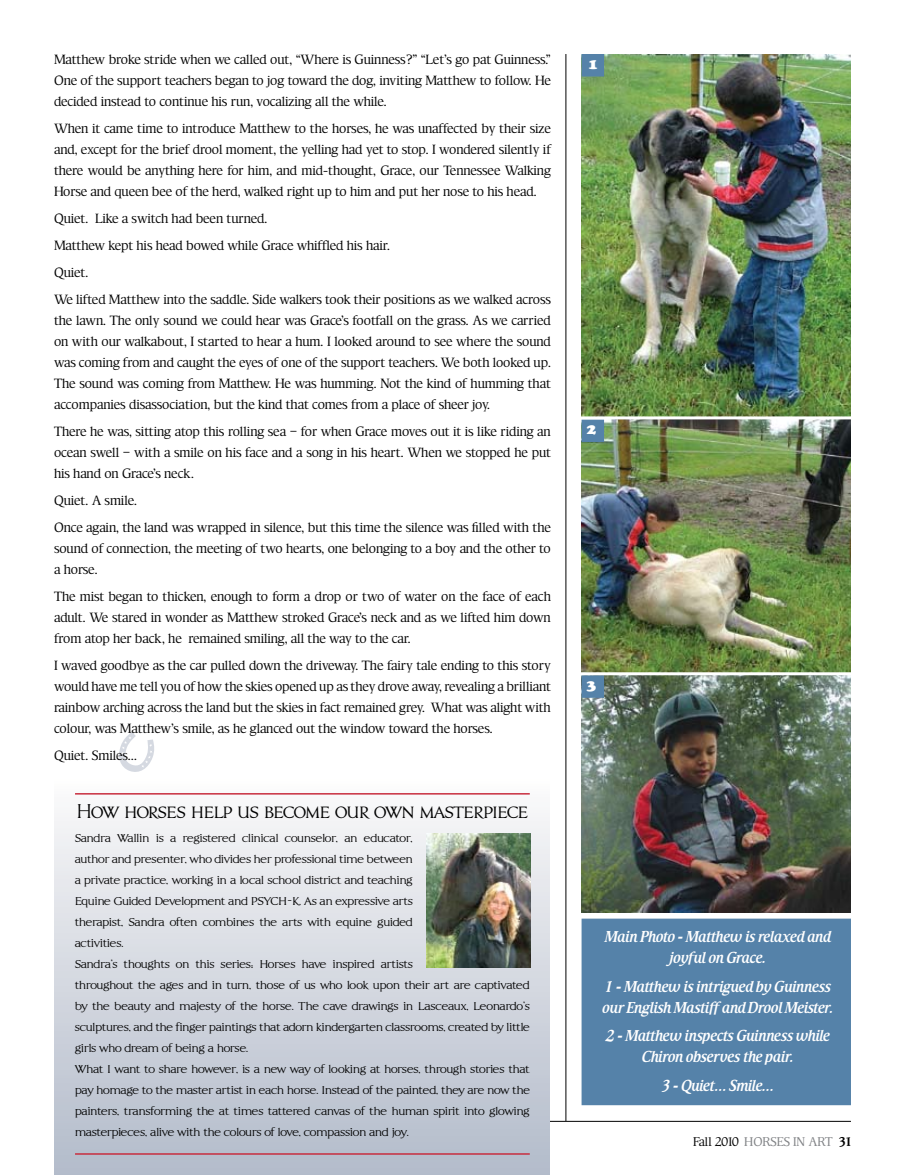
<style>
.page{position:relative;width:905px;height:1175px;background:#fff}
.page>*{position:absolute;margin:0;border:0;box-sizing:border-box;transform-origin:0 0}
.t1{font:22.5px "LHF Essendine Small Caps";color:#000}
.t2{font:italic 600 15px/21px "TF Habitat";color:#fff;text-align:center}
.t3{font:15px "Cooper Black Std";color:#fff}
.t4{font:12.75px/21px "TF Habitat";color:#000;text-align:justify}
.t5{font:12.75px/21px "LHF Essendine";color:#000}
.t6{font:12px "TF Habitat";color:#808285}
.s1{color:#000}
.s2{font-weight:600;color:#000}
</style>
<div class="page">
<img style="left:581px;top:419px;width:269px;height:493px">
<img style="left:581px;top:55px;width:269px;height:361px">
<hr style="left:54px;top:1121px;width:796px;height:1px;background:#000">
<svg style="left:119px;top:732px;width:35px;height:40px"></svg>
<div style="left:54px;top:777px;width:495px;height:397px;background:linear-gradient(to bottom,#fafafa,#b2bac9)"></div>
<hr style="left:565px;top:54px;width:1px;height:1066px;background:#000">
<div style="left:581px;top:54px;width:23px;height:23px;background:#5582a9;border:2px solid #5582a9"></div>
<div style="left:581px;top:675px;width:23px;height:23px;background:#5582a9;border:2px solid #5582a9"></div>
<div style="left:581px;top:918px;width:269px;height:187px;background:#5582a9;border:2px solid #5582a9"></div>
<div style="left:581px;top:419px;width:23px;height:23px;background:#5582a9;border:2px solid #5582a9"></div>
<hr style="left:574px;top:672px;width:280px;height:3px;background:#fff">
<hr style="left:75px;top:793px;width:455px;height:1px;background:#c82d3e">
<hr style="left:75px;top:1153px;width:455px;height:1px;background:#c82d3e">
<img style="left:426px;top:833px;width:104px;height:134px">
<p class="t4" style="left:54px;top:49px;width:498px">Matthew broke stride when we called out, “Where is Guinness?” “Let’s go pat Guinness.” One of the support teachers began to jog toward the dog, inviting Matthew to follow. He decided instead to continue his run, vocalizing all the while.</p>
<p class="t4" style="left:54px;top:118px;width:498px">When it came time to introduce Matthew to the horses, he was unaffected by their size and, except for the brief drool moment, the yelling had yet to stop. I wondered silently if there would be anything here for him, and mid-thought, Grace, our Tennessee Walking Horse and queen bee of the herd, walked right up to him and put her nose to his head.</p>
<p class="t4" style="left:54px;top:205px;width:498px;line-height:27px;text-align:left">Quiet. Like a switch had been turned.<br>Matthew kept his head bowed while Grace whiffled his hair.<br>Quiet.<br>We lifted Matthew into the saddle. Side walkers took their positions as we walked across</p>
<p class="t4" style="left:54px;top:310px;width:498px">the lawn. The only sound we could hear was Grace’s footfall on the grass. As we carried on with our walkabout, I started to hear a hum. I looked around to see where the sound was coming from and caught the eyes of one of the support teachers. We both looked up.<br>The sound was coming from Matthew. He was humming. Not the kind of humming that accompanies disassociation, but the kind that comes from a place of sheer joy.</p>
<p class="t4" style="left:54px;top:421px;width:498px">There he was, sitting atop this rolling sea – for when Grace moves out it is like riding an ocean swell – with a smile on his face and a song in his heart. When we stopped he put his hand on Grace’s neck.</p>
<p class="t4" style="left:54px;top:487px;width:498px;line-height:27px">Quiet. A smile.<br>Once again, the land was wrapped in silence, but this time the silence was filled with the</p>
<p class="t4" style="left:54px;top:538px;width:498px">sound of connection, the meeting of two hearts, one belonging to a boy and the other to a horse.</p>
<p class="t4" style="left:54px;top:586px;width:498px">The mist began to thicken, enough to form a drop or two of water on the face of each adult. We stared in wonder as Matthew stroked Grace’s neck and as we lifted him down from atop her back, he remained smiling, all the way to the car.</p>
<p class="t4" style="left:54px;top:655px;width:498px">I waved goodbye as the car pulled down the driveway. The fairy tale ending to this story would have me tell you of how the skies opened up as they drove away, revealing a brilliant rainbow arching across the land but the skies in fact remained grey. What was alight with colour, was Matthew’s smile, as he glanced out the window toward the horses.</p>
<p class="t4" style="left:54px;top:745px;width:84px">Quiet. Smiles…</p>
<h1 class="t1" style="left:77px;top:800px;width:453px">How horses help us become our own masterpiece</h1>
<p class="t5" style="left:75px;top:827px;width:456px">Sandra Wallin is a registered clinical counselor, an educator,<br>author and presenter, who divides her professional time between<br>a private practice, working in a local school district and teaching<br>Equine Guided Development and PSYCH-K. As an expressive arts<br>therapist, Sandra often combines the arts with equine guided<br>activities.<br>Sandra’s thoughts on this series: Horses have inspired artists<br>throughout the ages and in turn, those of us who look upon their art are captivated by the beauty and majesty of the horse. The cave drawings in Lasceaux, Leonardo’s sculptures, and the finger paintings that adorn kindergarten classrooms, created by little girls who dream of being a horse.<br>What I want to share however, is a new way of looking at horses, through stories that pay homage to the master artist in each horse. Instead of the painted, they are now the painters, transforming the at times tattered canvas of the human spirit into glowing masterpieces, alive with the colours of love, compassion and joy.</p>
<p class="t3" style="left:588px;top:55px;width:11px">1</p>
<p class="t3" style="left:587px;top:420px;width:11px">2</p>
<p class="t3" style="left:587px;top:676px;width:11px">3</p>
<p class="t2" style="left:604px;top:926px;width:227px">Main Photo - Matthew is relaxed and joyful on Grace.</p>
<p class="t2" style="left:601px;top:976px;width:232px;text-align:left">1 - Matthew is intrigued by Guinness our English Mastiff and Drool Meister.</p>
<p class="t2" style="left:605px;top:1025px;width:225px">2 - Matthew inspects Guinness while<br>Chiron observes the pair.</p>
<p class="t2" style="left:661px;top:1075px;width:114px">3 - Quiet... Smile...</p>
<p class="t6" style="left:693px;top:1134px;width:161px"><span class="s1">Fall 2010</span> Horses in Art <span class="s2">31</span></p>
</div>
